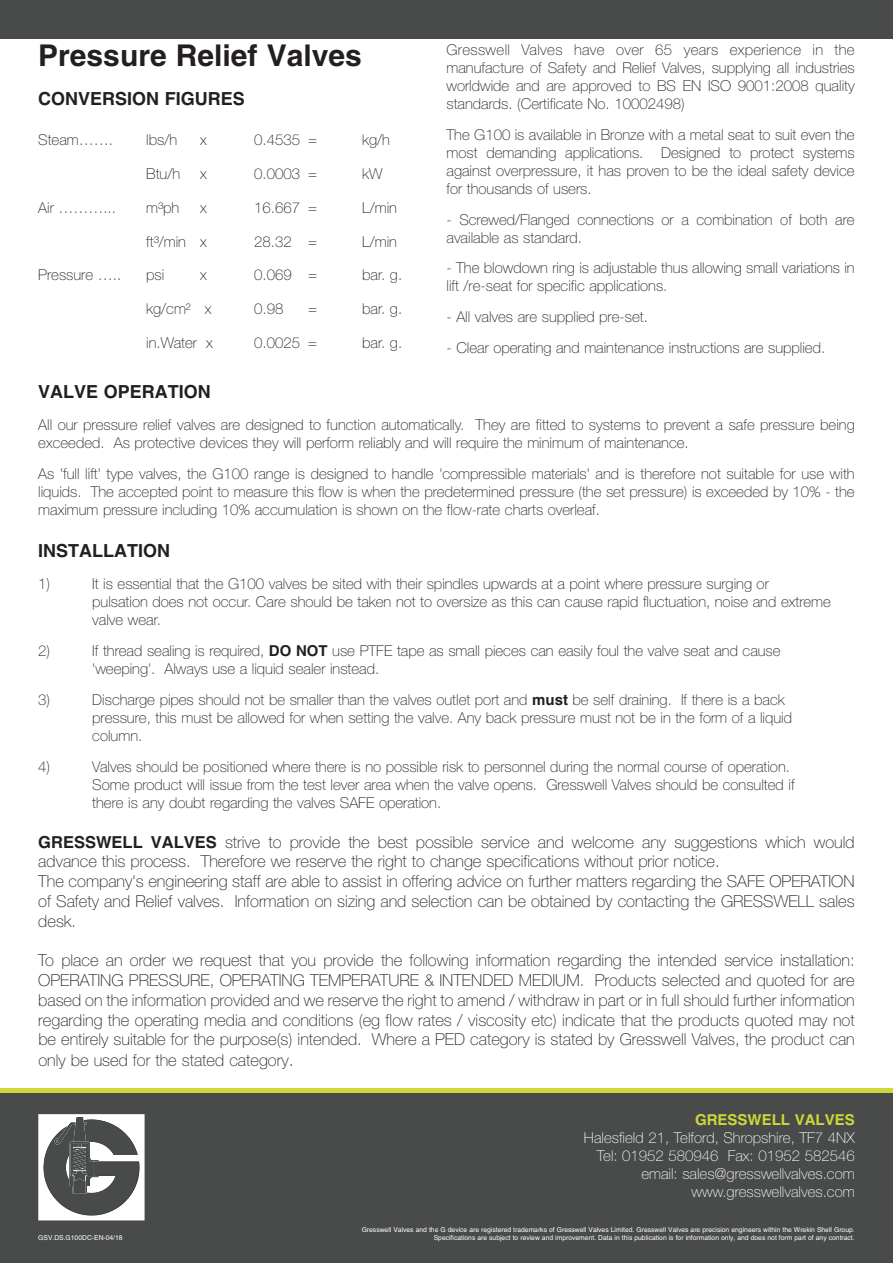
<style>
.page{position:relative;width:893px;height:1263px;background:#fff}
.page>*{position:absolute;margin:0;border:0;box-sizing:border-box;transform-origin:0 0}
.t1{font:700 30px "Helvetica";color:#231f20}
.t2{font:700 18px "Helvetica";color:#231f20}
.t3{font:100 16.5px/20px "Helvetica Neue";color:#231f20}
.t4{font:100 15px/18px "Helvetica Neue";color:#231f20}
.t5{font:100 15px/18px "Helvetica Neue";color:#fff;text-align:right}
.t6{font:700 15px "Helvetica";color:#ced838}
.t7{font:6.75px/8.1px "Helvetica";color:#fff;text-align:right}
.s1{font-family:"Helvetica";font-weight:700}
.s2{font-size:18px}
</style>
<div class="page">
<div style="left:0;top:1093px;width:893px;height:170px;background:#484b49"></div>
<div style="left:0;top:0;width:893px;height:38px;background:#484b49"></div>
<img style="left:38px;top:1114px;width:107px;height:106px">
<hr style="left:0;top:1089px;width:893px;height:4px;background:#ced838">
<h1 class="t1" style="left:38px;top:38px;width:325px">Pressure Relief Valves</h1>
<p class="t2" style="left:38px;top:88px;width:208px">CONVERSION FIGURES</p>
<p class="t4" style="left:38px;top:132px;width:76px">Steam…….</p>
<p class="t4" style="left:146px;top:132px;width:32px">lbs/h</p>
<p class="t4" style="left:200px;top:132px;width:8px">x</p>
<p class="t4" style="left:254px;top:132px;width:64px">0.4535 =</p>
<p class="t4" style="left:362px;top:132px;width:29px">kg/h</p>
<p class="t4" style="left:146px;top:166px;width:35px">Btu/h</p>
<p class="t4" style="left:200px;top:166px;width:8px">x</p>
<p class="t4" style="left:254px;top:166px;width:64px">0.0003 =</p>
<p class="t4" style="left:362px;top:166px;width:22px">kW</p>
<p class="t4" style="left:38px;top:200px;width:79px">Air ………...</p>
<p class="t4" style="left:146px;top:200px;width:35px">m³ph</p>
<p class="t4" style="left:200px;top:200px;width:8px">x</p>
<p class="t4" style="left:254px;top:200px;width:64px">16.667 =</p>
<p class="t4" style="left:362px;top:200px;width:36px">L/min</p>
<p class="t4" style="left:146px;top:234px;width:62px">ft³/min x</p>
<p class="t4" style="left:254px;top:234px;width:64px">28.32 =</p>
<p class="t4" style="left:362px;top:234px;width:36px">L/min</p>
<p class="t4" style="left:38px;top:267px;width:84px">Pressure …..</p>
<p class="t4" style="left:146px;top:267px;width:20px">psi</p>
<p class="t4" style="left:200px;top:267px;width:8px">x</p>
<p class="t4" style="left:254px;top:267px;width:64px">0.069 =</p>
<p class="t4" style="left:362px;top:267px;width:41px">bar. g.</p>
<p class="t4" style="left:146px;top:301px;width:67px">kg/cm² x</p>
<p class="t4" style="left:254px;top:301px;width:31px">0.98</p>
<p class="t4" style="left:308px;top:301px;width:10px">=</p>
<p class="t4" style="left:362px;top:301px;width:41px">bar. g.</p>
<p class="t4" style="left:146px;top:335px;width:68px">in.Water x</p>
<p class="t4" style="left:254px;top:335px;width:64px">0.0025 =</p>
<p class="t4" style="left:362px;top:335px;width:41px">bar. g.</p>
<p class="t4" style="left:446px;top:42px;width:410px;text-align:justify">Gresswell Valves have over 65 years experience in the manufacture of Safety and Relief Valves, supplying all industries worldwide and are approved to BS EN ISO 9001:2008 quality standards. (Certificate No. 10002498)</p>
<p class="t4" style="left:446px;top:127px;width:410px;text-align:justify">The G100 is available in Bronze with a metal seat to suit even the most demanding applications. Designed to protect systems against overpressure, it has proven to be the ideal safety device for thousands of users.</p>
<p class="t4" style="left:446px;top:212px;width:410px">- Screwed/Flanged connections or a combination of both are available as standard.</p>
<p class="t4" style="left:446px;top:260px;width:410px">- The blowdown ring is adjustable thus allowing small variations in lift /re-seat for specific applications.</p>
<p class="t4" style="left:446px;top:309px;width:203px">- All valves are supplied pre-set.</p>
<p class="t4" style="left:446px;top:340px;width:380px">- Clear operating and maintenance instructions are supplied.</p>
<p class="t2" style="left:38px;top:381px;width:174px">VALVE OPERATION</p>
<p class="t4" style="left:38px;top:417px;width:818px">All our pressure relief valves are designed to function automatically. They are fitted to systems to prevent a safe pressure being exceeded. As protective devices they will perform reliably and will require the minimum of maintenance.</p>
<p class="t4" style="left:38px;top:466px;width:818px;text-align:justify">As 'full lift' type valves, the G100 range is designed to handle 'compressible materials' and is therefore not suitable for use with liquids. The accepted point to measure this flow is when the predetermined pressure (the set pressure) is exceeded by 10% - the maximum pressure including 10% accumulation is shown on the flow-rate charts overleaf.</p>
<p class="t2" style="left:38px;top:541px;width:133px">INSTALLATION</p>
<p class="t4" style="left:38px;top:576px;width:13px">1)</p>
<p class="t4" style="left:92px;top:576px;width:740px">It is essential that the G100 valves be sited with their spindles upwards at a point where pressure surging or<br>pulsation does not occur. Care should be taken not to oversize as this can cause rapid fluctuation, noise and extreme valve wear.</p>
<p class="t4" style="left:38px;top:643px;width:13px">2)</p>
<p class="t4" style="left:92px;top:643px;width:690px">If thread sealing is required, <span class="s1">DO NOT</span> use PTFE tape as small pieces can easily foul the valve seat and cause 'weeping'. Always use a liquid sealer instead.</p>
<p class="t4" style="left:38px;top:692px;width:13px">3)</p>
<p class="t4" style="left:92px;top:692px;width:701px">Discharge pipes should not be smaller than the valves outlet port and <span class="s1">must</span> be self draining. If there is a back pressure, this must be allowed for when setting the valve. Any back pressure must not be in the form of a liquid column.</p>
<p class="t4" style="left:38px;top:759px;width:13px">4)</p>
<p class="t4" style="left:92px;top:759px;width:704px">Valves should be positioned where there is no possible risk to personnel during the normal course of operation.<br>Some product will issue from the test lever area when the valve opens. Gresswell Valves should be consulted if there is any doubt regarding the valves SAFE operation.</p>
<p class="t3" style="left:38px;top:833px;width:818px"><span class="s1">GRESSWELL VALVES</span> strive to provide the best possible service and welcome any suggestions which would advance this process. Therefore we reserve the right to change specifications without prior notice.<br>The company's engineering staff are able to assist in offering advice on further matters regarding the SAFE OPERATION of Safety and Relief valves. Information on sizing and selection can be obtained by contacting the GRESSWELL sales desk.</p>
<p class="t3" style="left:38px;top:952px;width:818px;text-align:justify">To place an order we request that you provide the following information regarding the intended service installation:<br>OPERATING PRESSURE, OPERATING TEMPERATURE &amp; INTENDED MEDIUM. Products selected and quoted for are based on the information provided and we reserve the right to amend / withdraw in part or in full should further information regarding the operating media and conditions (eg flow rates / viscosity etc) indicate that the products quoted may not be entirely suitable for the purpose(s) intended. Where a PED category is stated by Gresswell Valves, the product can only be used for the stated category<span class="s2">.</span></p>
<p class="t7" style="left:38px;top:1234px;width:86px">GSV.DS.G100DC-EN-04/18</p>
<p class="t6" style="left:695px;top:1111px;width:161px">GRESSWELL VALVES</p>
<p class="t5" style="left:584px;top:1130px;width:272px">Halesfield 21, Telford, Shropshire, TF7 4NX Tel: 01952 580946 Fax: 01952 582546 email: sales@gresswellvalves.com www.gresswellvalves.com</p>
<p class="t7" style="left:362px;top:1226px;width:494px">Gresswell Valves and the G device are registered trademarks of Gresswell Valves Limited. Gresswell Valves are precision engineers within the Wrekin Shell Group.<br>Specifications are subject to review and improvement. Data in this publication is for information only, and does not form part of any contract.</p>
</div>
